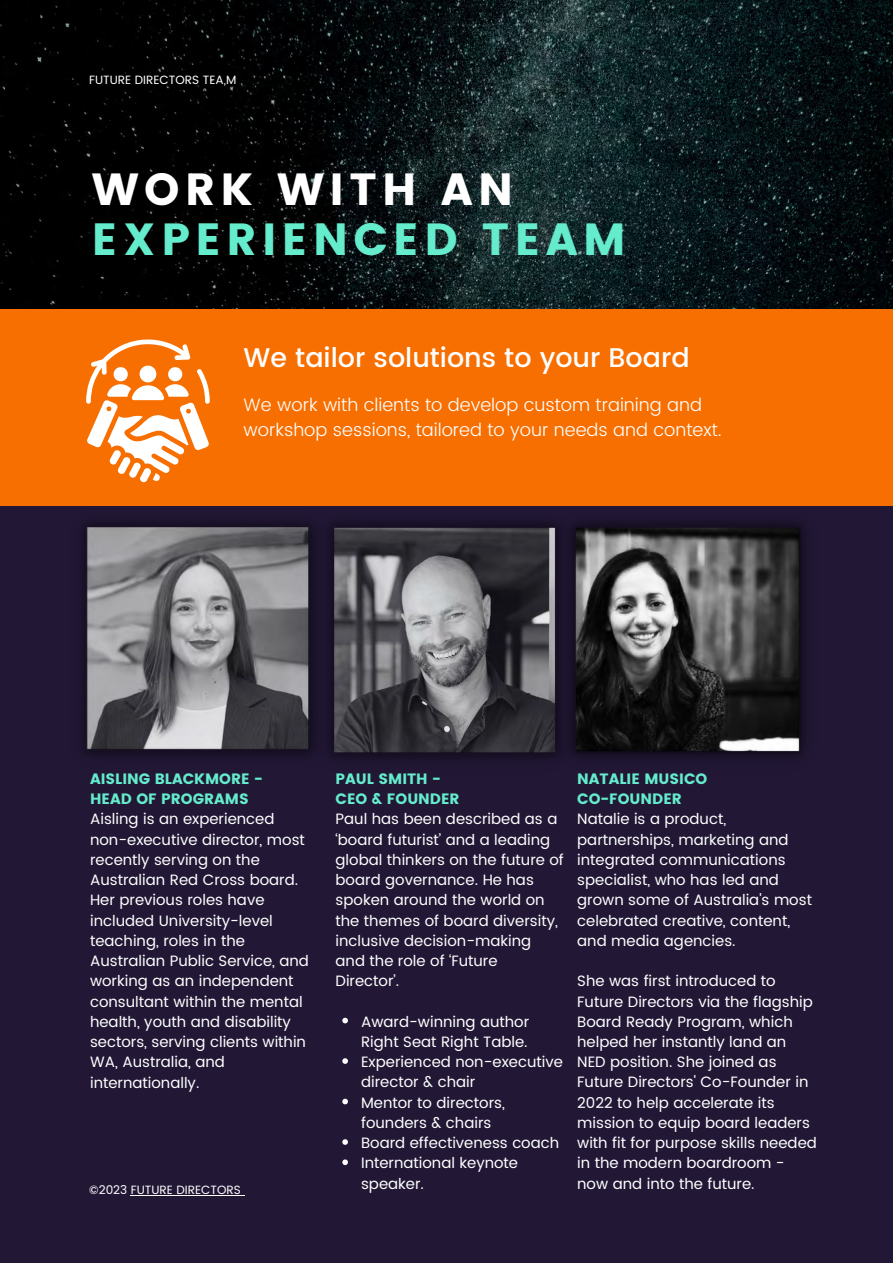
<style>
.page{position:relative;width:893px;height:1264px;background:#fff}
.page>*{position:absolute;margin:0;border:0;box-sizing:border-box;transform-origin:0 0}
.t1{font:45px/49.5px "Poppins";letter-spacing:.12em;color:#65eccc}
.t2{font:500 27px "Poppins";color:#fff}
.t3{font:300 18px/24.8px "Poppins";color:#fff}
.t4{font:15px/20.2px "Poppins";color:#fff}
.t5{font:15px "Poppins";color:#65eccc}
.t6{font:12px "Poppins";color:#fff}
.s1{color:#fff}
</style>
<div class="page">
<div style="left:0;top:0;width:892px;height:1262px;background:#221836"></div>
<img style="left:0;top:0;width:892px;height:309px">
<img style="left:82px;top:522px;width:233px;height:234px">
<img style="left:328px;top:522px;width:228px;height:237px">
<img style="left:556px;top:522px;width:249px;height:236px">
<svg style="left:342px;top:1017px;width:6px;height:6px"></svg>
<svg style="left:342px;top:1058px;width:6px;height:5px"></svg>
<svg style="left:342px;top:1098px;width:6px;height:6px"></svg>
<svg style="left:342px;top:1139px;width:6px;height:5px"></svg>
<svg style="left:342px;top:1159px;width:6px;height:6px"></svg>
<hr style="left:131px;top:1194px;width:110px;height:1px;background:#fff">
<div style="left:0;top:309px;width:892px;height:197px;background:#f86f01"></div>
<svg style="left:86px;top:339px;width:124px;height:143px"></svg>
<p class="t6" style="left:89px;top:73px;width:148px">FUTURE DIRECTORS TEA,M</p>
<p class="t1" style="left:92px;top:165px;width:535px"><span class="s1">WORK WITH AN<br></span>EXPERIENCED TEAM</p>
<p class="t2" style="left:243px;top:341px;width:447px">We tailor solutions to your Board</p>
<p class="t3" style="left:243px;top:392px;width:479px">We work with clients to develop custom training and workshop sessions, tailored to your needs and context.</p>
<p class="t5" style="left:90px;top:770px;width:174px">AISLING BLACKMORE -</p>
<p class="t5" style="left:90px;top:790px;width:160px">HEAD OF PROGRAMS</p>
<p class="t4" style="left:90px;top:809px;width:220px">Aisling is an experienced non-executive director, most recently serving on the<br>Australian Red Cross board.<br>Her previous roles have included University-level teaching, roles in the<br>Australian Public Service, and working as an independent consultant within the mental health, youth and disability sectors, serving clients within<br>WA, Australia, and internationally.</p>
<p class="t6" style="left:89px;top:1182px;width:153px">©2023 FUTURE DIRECTORS</p>
<p class="t5" style="left:335px;top:769px;width:107px">PAUL SMITH -</p>
<p class="t5" style="left:335px;top:790px;width:125px">CEO &amp; FOUNDER</p>
<p class="t4" style="left:335px;top:809px;width:230px">Paul has been described as a ‘board futurist’ and a leading global thinkers on the future of board governance. He has spoken around the world on the themes of board diversity, inclusive decision-making and the role of ‘Future<br>Director’.</p>
<p class="t4" style="left:361px;top:1011px;width:170px">Award-winning author<br>Right Seat Right Table.</p>
<p class="t4" style="left:361px;top:1051px;width:203px">Experienced non-executive director &amp; chair</p>
<p class="t4" style="left:361px;top:1092px;width:145px">Mentor to directors, founders &amp; chairs</p>
<p class="t4" style="left:361px;top:1132px;width:200px">Board effectiveness coach</p>
<p class="t4" style="left:361px;top:1153px;width:158px">International keynote speaker.</p>
<p class="t5" style="left:577px;top:769px;width:132px">NATALIE MUSICO</p>
<p class="t5" style="left:577px;top:790px;width:106px">CO-FOUNDER</p>
<p class="t4" style="left:577px;top:809px;width:236px">Natalie is a product, partnerships, marketing and integrated communications specialist, who has led and grown some of Australia's most celebrated creative, content, and media agencies.</p>
<p class="t4" style="left:577px;top:970px;width:241px">She was first introduced to<br>Future Directors via the flagship<br>Board Ready Program, which helped her instantly land an<br>NED position. She joined as<br>Future Directors' Co-Founder in<br>2022 to help accelerate its mission to equip board leaders with fit for purpose skills needed in the modern boardroom - now and into the future.</p>
</div>
